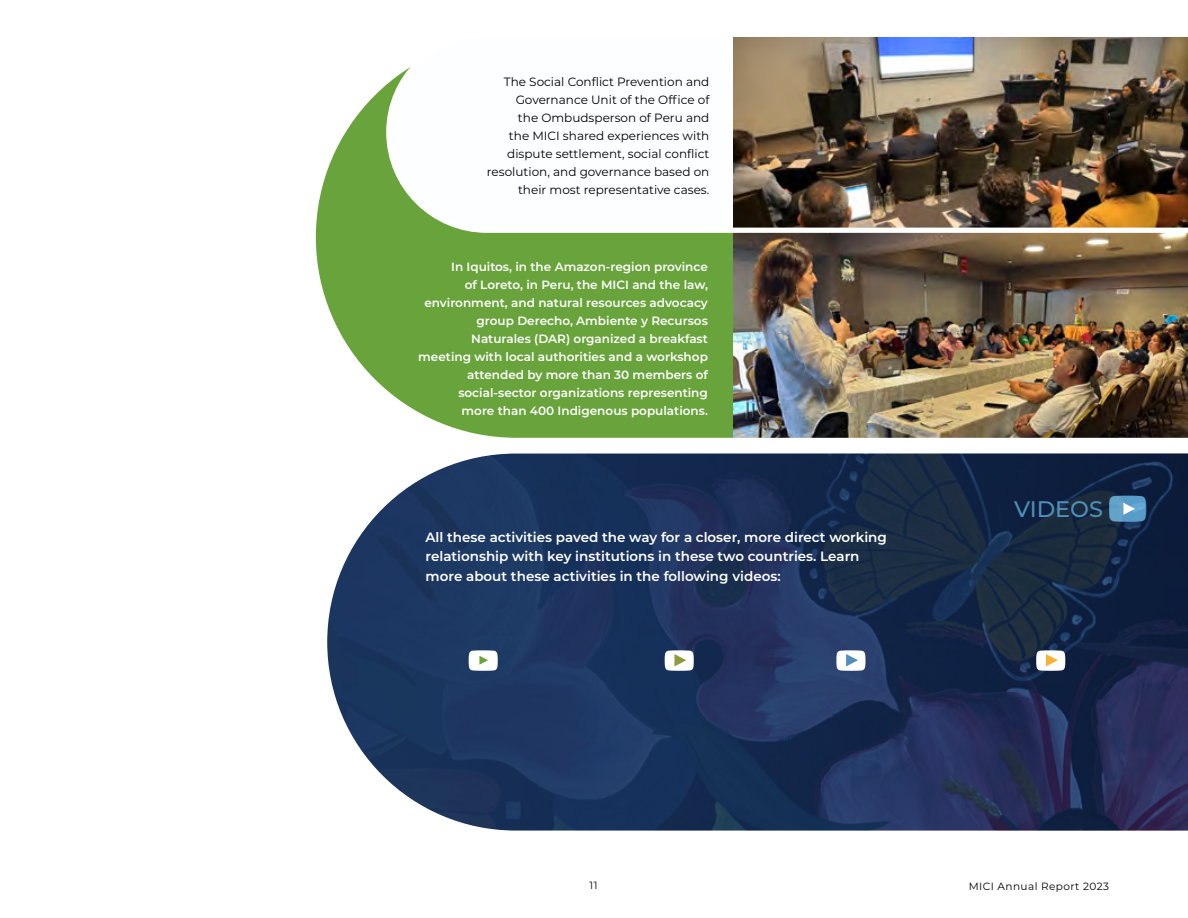
<style>
.page{position:relative;width:1188px;height:918px;background:#fff}
.page>*{position:absolute;margin:0;border:0;box-sizing:border-box;transform-origin:0 0}
.t1{font:500 22.5px "Montserrat";color:#4f8fb8}
.TEXT_WHITE{font:600 13.5px/19.5px "Montserrat";color:#fff}
.t2{font:600 12px/18px "Montserrat";color:#fff;text-align:right}
.t3{font:12px/18px "Montserrat";color:#000;text-align:right}
.t4{font:10.5px "Montserrat";letter-spacing:.04em;color:#000}
</style>
<div class="page">
<img style="left:327px;top:454px;width:861px;height:377px">
<img style="left:315px;top:85px;width:873px;height:353px">
<img style="left:386px;top:37px;width:802px;height:196px">
<svg style="left:469px;top:650px;width:29px;height:21px"></svg>
<svg style="left:665px;top:650px;width:29px;height:21px"></svg>
<svg style="left:836px;top:650px;width:29px;height:21px"></svg>
<svg style="left:1036px;top:650px;width:29px;height:21px"></svg>
<svg style="left:1109px;top:496px;width:37px;height:26px"></svg>
<p class="t3" style="left:487px;top:73px;width:224px">The Social Conflict Prevention and Governance Unit of the Office of<br>the Ombudsperson of Peru and<br>the MICI shared experiences with dispute settlement, social conflict resolution, and governance based on their most representative cases.</p>
<p class="t2" style="left:418px;top:257px;width:291px">In Iquitos, in the Amazon-region province<br>of Loreto, in Peru, the MICI and the law, environment, and natural resources advocacy group Derecho, Ambiente y Recursos Naturales (DAR) organized a breakfast meeting with local authorities and a workshop attended by more than 30 members of social-sector organizations representing<br>more than 400 Indigenous populations.</p>
<p class="TEXT_WHITE" style="left:426px;top:526px;width:463px">All these activities paved the way for a closer, more direct working relationship with key institutions in these two countries. Learn more about these activities in the following videos:</p>
<p class="t1" style="left:1014px;top:494px;width:91px">VIDEOS</p>
<p class="t4" style="left:590px;top:878px;width:10px">11</p>
<p class="t4" style="left:969px;top:879px;width:142px">MICI Annual Report 2023</p>
</div>
